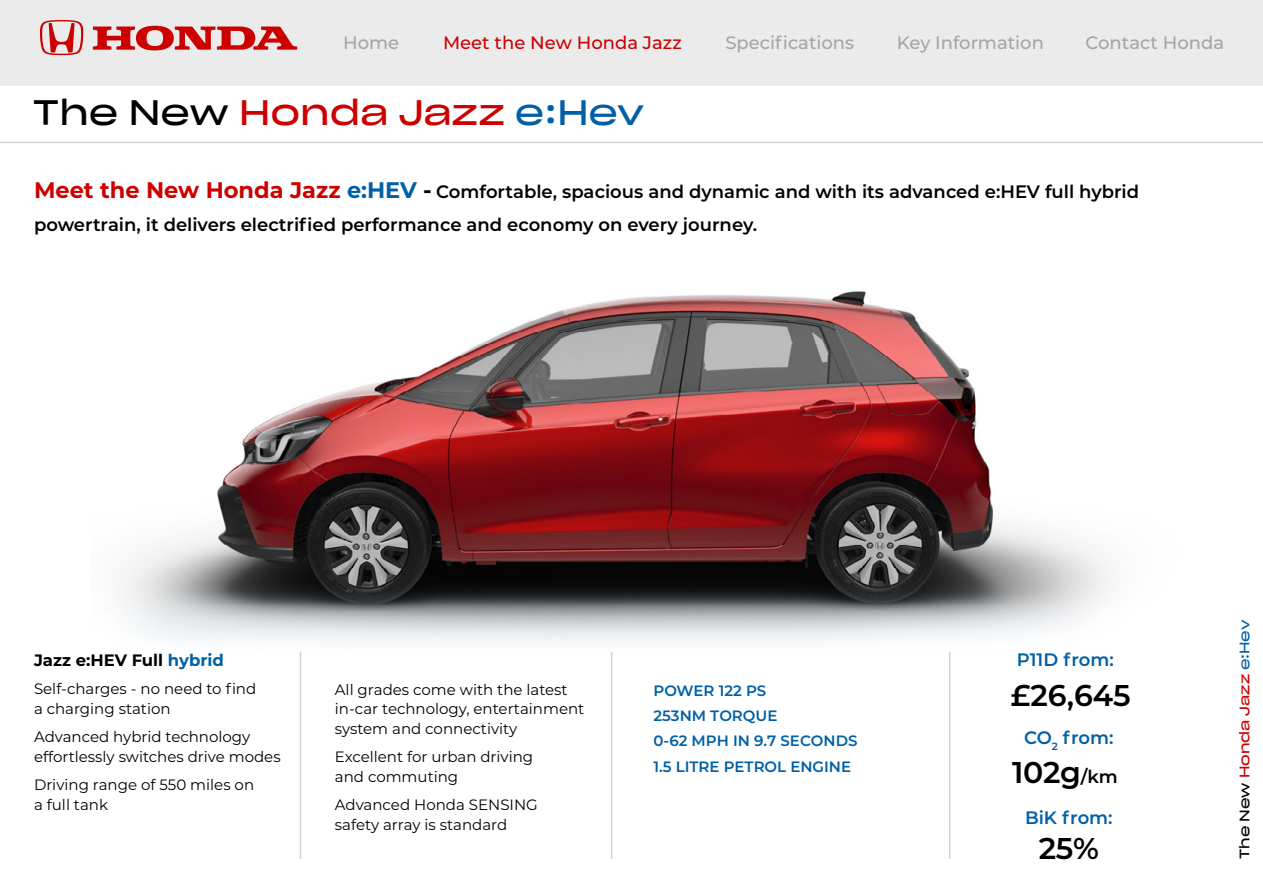
<style>
.page{position:relative;width:1263px;height:893px;background:#fff}
.page>*{position:absolute;margin:0;border:0;box-sizing:border-box;transform-origin:0 0}
.t1{font:34.5px "Sharp Grotesk Book 25";letter-spacing:-.005em;color:#c00}
.t2{font:600 30px "Montserrat";letter-spacing:-.01em;color:#000}
.t3{font:600 18px/33px "Montserrat";color:#000}
.t4{font:500 18px "Montserrat";color:#a5a5a5}
.t5{font:600 18px "Montserrat";color:#0060a7}
.t6{font:500 18px "Montserrat";color:#c00}
.t7{font:700 16.5px "Montserrat";color:#000}
.t8{font:15px/19.5px "Montserrat";color:#000}
.t9{font:600 15px/25px "Montserrat";color:#0060a7}
.t10{font:13.5px "Sharp Grotesk Book 25";letter-spacing:-.005em;color:#c00}
.s1{color:#000}
.s2{color:#0060a7}
.s3{font-weight:700;font-size:22.5px;color:#c00}
.s4{font-weight:700;font-size:22.5px;color:#0060a7}
.s5{font-weight:700;font-size:22.5px}
.s6{font-size:18px}
</style>
<div class="page">
<div style="left:0;top:0;width:1263px;height:85px;background:#ebebec"></div>
<svg style="left:93px;top:26px;width:204px;height:24px"></svg>
<svg style="left:40px;top:20px;width:43px;height:35px"></svg>
<img style="left:121px;top:291px;width:989px;height:384px">
<hr style="left:0;top:142px;width:1263px;height:1px;background:#d1d3d4">
<hr style="left:300px;top:652px;width:1px;height:207px;background:#d1d3d4">
<hr style="left:611px;top:652px;width:1px;height:207px;background:#d1d3d4">
<hr style="left:949px;top:652px;width:1px;height:207px;background:#d1d3d4">
<p class="t4" style="left:343px;top:30px;width:58px">Home</p>
<p class="t6" style="left:443px;top:30px;width:240px">Meet the New Honda Jazz</p>
<p class="t4" style="left:725px;top:30px;width:130px">Specifications</p>
<p class="t4" style="left:897px;top:30px;width:148px">Key Information</p>
<p class="t4" style="left:1085px;top:30px;width:140px">Contact Honda</p>
<h1 class="t1" style="left:33px;top:83px;width:613px"><span class="s1">The New</span> Honda Jazz <span class="s2">e:Hev</span></h1>
<p class="t3" style="left:34px;top:175px;width:1107px"><span class="s3">Meet the New Honda Jazz</span> <span class="s4">e:HEV</span> <span class="s5">-</span> Comfortable, spacious and dynamic and with its advanced e:HEV full hybrid powertrain, it delivers electrified performance and economy on every journey.</p>
<p class="t7" style="left:34px;top:648px;width:191px">Jazz e:HEV Full <span class="s2">hybrid</span></p>
<p class="t8" style="left:34px;top:678px;width:224px">Self-charges - no need to find a charging station</p>
<p class="t8" style="left:34px;top:726px;width:248px">Advanced hybrid technology effortlessly switches drive modes</p>
<p class="t8" style="left:34px;top:774px;width:222px">Driving range of 550 miles on a full tank</p>
<p class="t8" style="left:335px;top:679px;width:251px">All grades come with the latest in-car technology, entertainment system and connectivity</p>
<p class="t8" style="left:335px;top:747px;width:200px">Excellent for urban driving and commuting</p>
<p class="t8" style="left:335px;top:795px;width:204px">Advanced Honda SENSING safety array is standard</p>
<p class="t9" style="left:653px;top:677px;width:206px">POWER 122 PS<br>253NM TORQUE<br>0-62 MPH IN 9.7 SECONDS</p>
<p class="t9" style="left:653px;top:754px;width:199px">1.5 LITRE PETROL ENGINE</p>
<p class="t5" style="left:1017px;top:647px;width:99px">P11D from:</p>
<h2 class="t2" style="left:1011px;top:674px;width:121px">£26,645</h2>
<p class="t5" style="left:1024px;top:724px;width:91px">CO<sub>2</sub> from:</p>
<h2 class="t2" style="left:1012px;top:751px;width:107px">102g<span class="s6">/km</span></h2>
<p class="t5" style="left:1025px;top:805px;width:89px">BiK from:</p>
<h2 class="t2" style="left:1039px;top:827px;width:62px">25%</h2>
<p class="t10" style="left:1233px;top:859px;width:241px;rotate:-90deg"><span class="s1">The New</span> Honda Jazz <span class="s2">e:Hev</span></p>
</div>
